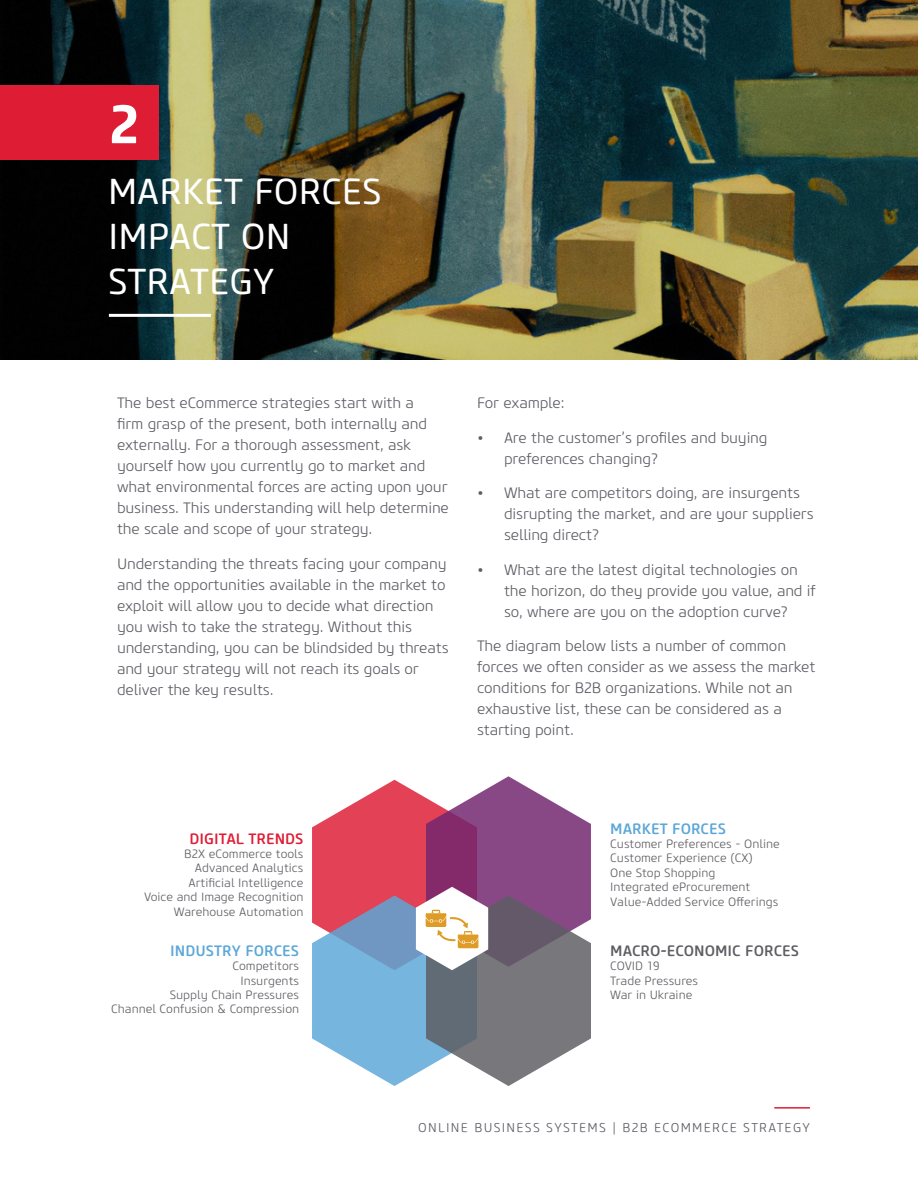
<style>
.page{position:relative;width:918px;height:1188px;background:#fff}
.page>*{position:absolute;margin:0;border:0;box-sizing:border-box;transform-origin:0 0}
.t1{font:700 54px "Core Sans M65";color:#fff}
.t2{font:36px "Core Sans M45";color:#fff}
.t3{font:300 15px/21px "Core Sans M35";letter-spacing:-.01em;color:#5d5c64}
.t4{font:500 15px "Core Sans M55";color:#5ba7d8}
.t5{font:500 15px "Core Sans M55";color:#5e5d63}
.t6{font:500 15px "Core Sans M55";color:#de1d35}
.t7{font:300 12.75px "Core Sans M35";letter-spacing:.1em;color:#5d5c64}
.t8{font:300 12px "Core Sans M35";color:#5e5d63}
</style>
<div class="page">
<img style="left:2px;top:0;width:916px;height:360px">
<hr style="left:774px;top:1107px;width:36px;height:2px;background:#de1d35">
<hr style="left:109px;top:314px;width:102px;height:3px;background:#fff">
<div style="left:0;top:85px;width:159px;height:75px;background:#de1d35"></div>
<svg style="left:312px;top:776px;width:279px;height:310px"></svg>
<p class="t1" style="left:109px;top:90px;width:32px">2</p>
<p class="t2" style="left:108px;top:170px;width:275px">MARKET FORCES</p>
<p class="t2" style="left:108px;top:215px;width:184px">IMPACT ON</p>
<p class="t2" style="left:108px;top:260px;width:168px">STRATEGY</p>
<p class="t3" style="left:117px;top:393px;width:333px">The best eCommerce strategies start with a<br>firm grasp of the present, both internally and externally. For a thorough assessment, ask yourself how you currently go to market and what environmental forces are acting upon your business. This understanding will help determine the scale and scope of your strategy.</p>
<p class="t3" style="left:117px;top:554px;width:333px">Understanding the threats facing your company and the opportunities available in the market to exploit will allow you to decide what direction you wish to take the strategy. Without this understanding, you can be blindsided by threats and your strategy will not reach its goals or deliver the key results.</p>
<p class="t3" style="left:477px;top:393px;width:89px">For example:</p>
<p class="t3" style="left:504px;top:428px;width:265px;text-indent:-27px">• Are the customer’s profiles and buying preferences changing?</p>
<p class="t3" style="left:504px;top:483px;width:311px;text-indent:-27px">• What are competitors doing, are insurgents disrupting the market, and are your suppliers selling direct?</p>
<p class="t3" style="left:504px;top:560px;width:313px;text-indent:-27px">• What are the latest digital technologies on the horizon, do they provide you value, and if so, where are you on the adoption curve?</p>
<p class="t3" style="left:477px;top:636px;width:340px">The diagram below lists a number of common forces we often consider as we assess the market conditions for B2B organizations. While not an exhaustive list, these can be considered as a starting point.</p>
<p class="t6" style="left:190px;top:829px;width:115px">DIGITAL TRENDS</p>
<p class="t8" style="left:184px;top:846px;width:121px">B2X eCommerce tools</p>
<p class="t8" style="left:195px;top:861px;width:110px">Advanced Analytics</p>
<p class="t8" style="left:188px;top:875px;width:116px">Artificial Intelligence</p>
<p class="t8" style="left:144px;top:890px;width:161px">Voice and Image Recognition</p>
<p class="t8" style="left:174px;top:904px;width:131px">Warehouse Automation</p>
<p class="t4" style="left:170px;top:941px;width:130px">INDUSTRY FORCES</p>
<p class="t8" style="left:233px;top:959px;width:68px">Competitors</p>
<p class="t8" style="left:240px;top:973px;width:60px">Insurgents</p>
<p class="t8" style="left:170px;top:987px;width:131px">Supply Chain Pressures</p>
<p class="t8" style="left:111px;top:1002px;width:189px">Channel Confusion &amp; Compression</p>
<p class="t4" style="left:610px;top:819px;width:117px">MARKET FORCES</p>
<p class="t8" style="left:610px;top:836px;width:171px">Customer Preferences - Online</p>
<p class="t8" style="left:610px;top:851px;width:145px">Customer Experience (CX)</p>
<p class="t8" style="left:610px;top:865px;width:107px">One Stop Shopping</p>
<p class="t8" style="left:610px;top:880px;width:142px">Integrated eProcurement</p>
<p class="t8" style="left:610px;top:894px;width:170px">Value-Added Service Offerings</p>
<p class="t5" style="left:610px;top:941px;width:190px">MACRO-ECONOMIC FORCES</p>
<p class="t8" style="left:610px;top:959px;width:51px">COVID 19</p>
<p class="t8" style="left:610px;top:973px;width:89px">Trade Pressures</p>
<p class="t8" style="left:610px;top:987px;width:84px">War in Ukraine</p>
<p class="t7" style="left:418px;top:1119px;width:393px">ONLINE BUSINESS SYSTEMS | B2B ECOMMERCE STRATEGY</p>
</div>
